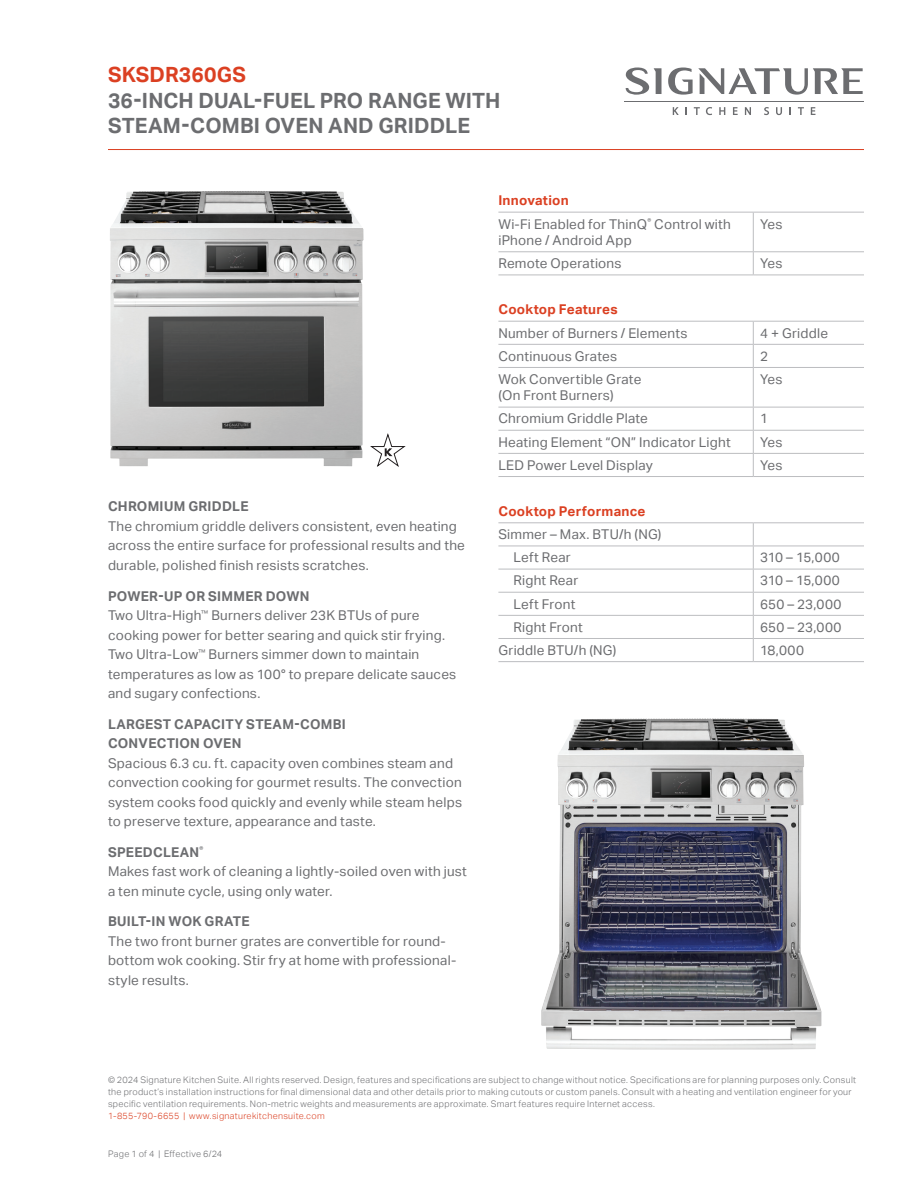
<style>
.page{position:relative;width:918px;height:1188px;background:#fff}
.page>*{position:absolute;margin:0;border:0;box-sizing:border-box;transform-origin:0 0}
._2017_Title_Description{font:700 21px/25.5px "Aktiv Grotesk";letter-spacing:.01em;color:#6c6d70}
._2017_Title_Model_Number{font:700 21px "Aktiv Grotesk";letter-spacing:.01em;color:#db4022}
._2017_Feature_Text{font:13.5px/19.5px "Aktiv Grotesk";letter-spacing:.015em;color:#6c6d70}
._2017_Spec_Chart_Text{font:13.5px/16.5px "Aktiv Grotesk";letter-spacing:.015em;color:#6c6d70}
._2017_Feature_Header{font:700 13.5px/19.5px "Aktiv Grotesk";letter-spacing:.02em;color:#6c6d70}
._2017_Spec_Chart_Header{font:700 13.5px "Aktiv Grotesk";letter-spacing:.015em;color:#db4022}
._2017_Legal_Text___Footnote{font:300 9px/12px "Aktiv Grotesk";letter-spacing:.035em;color:#6c6d70}
._2017_Legal_Text___Footnote-2{font:300 9px "Aktiv Grotesk";letter-spacing:.03em;color:#db4022}
._2017_Page_____Effective_Date{font:300 9px "Aktiv Grotesk";letter-spacing:.03em;color:#6c6d70}
</style>
<div class="page">
<img style="left:541px;top:719px;width:280px;height:330px">
<svg style="left:694px;top:107px;width:6px;height:8px"></svg>
<svg style="left:798px;top:107px;width:6px;height:8px"></svg>
<svg style="left:706px;top:107px;width:6px;height:8px"></svg>
<svg style="left:719px;top:107px;width:6px;height:8px"></svg>
<svg style="left:733px;top:107px;width:5px;height:8px"></svg>
<svg style="left:745px;top:107px;width:6px;height:8px"></svg>
<svg style="left:764px;top:107px;width:5px;height:8px"></svg>
<svg style="left:776px;top:107px;width:6px;height:8px"></svg>
<svg style="left:811px;top:107px;width:4px;height:8px"></svg>
<svg style="left:673px;top:107px;width:6px;height:8px"></svg>
<hr style="left:624px;top:101px;width:240px;height:1px;background:#6c6d70">
<svg style="left:626px;top:68px;width:36px;height:27px"></svg>
<svg style="left:668px;top:68px;width:195px;height:27px"></svg>
<hr style="left:498px;top:344px;width:255px;height:1px;background:#bcbdc0">
<hr style="left:753px;top:344px;width:111px;height:1px;background:#bcbdc0">
<hr style="left:498px;top:367px;width:255px;height:1px;background:#bcbdc0">
<hr style="left:753px;top:367px;width:111px;height:1px;background:#bcbdc0">
<hr style="left:498px;top:661px;width:255px;height:1px;background:#bcbdc0">
<hr style="left:753px;top:661px;width:111px;height:1px;background:#bcbdc0">
<hr style="left:753px;top:407px;width:111px;height:1px;background:#bcbdc0">
<hr style="left:498px;top:430px;width:255px;height:1px;background:#bcbdc0">
<hr style="left:753px;top:430px;width:111px;height:1px;background:#bcbdc0">
<hr style="left:753px;top:546px;width:111px;height:1px;background:#bcbdc0">
<hr style="left:498px;top:569px;width:255px;height:1px;background:#bcbdc0">
<hr style="left:753px;top:569px;width:111px;height:1px;background:#bcbdc0">
<hr style="left:498px;top:592px;width:255px;height:1px;background:#bcbdc0">
<hr style="left:753px;top:592px;width:111px;height:1px;background:#bcbdc0">
<hr style="left:498px;top:615px;width:255px;height:1px;background:#bcbdc0">
<hr style="left:753px;top:615px;width:111px;height:1px;background:#bcbdc0">
<hr style="left:753px;top:638px;width:111px;height:1px;background:#bcbdc0">
<hr style="left:498px;top:407px;width:255px;height:1px;background:#bcbdc0">
<hr style="left:498px;top:212px;width:255px;height:1px;background:#bcbdc0">
<hr style="left:498px;top:251px;width:255px;height:1px;background:#bcbdc0">
<hr style="left:498px;top:275px;width:255px;height:1px;background:#bcbdc0">
<hr style="left:753px;top:212px;width:111px;height:1px;background:#bcbdc0">
<hr style="left:753px;top:213px;width:1px;height:38px;background:#bcbdc0">
<hr style="left:753px;top:251px;width:111px;height:1px;background:#bcbdc0">
<svg style="left:753px;top:252px;width:1px;height:23px"></svg>
<hr style="left:753px;top:275px;width:111px;height:1px;background:#bcbdc0">
<hr style="left:498px;top:321px;width:255px;height:1px;background:#bcbdc0">
<hr style="left:753px;top:321px;width:111px;height:1px;background:#bcbdc0">
<svg style="left:753px;top:322px;width:1px;height:45px"></svg>
<hr style="left:753px;top:368px;width:1px;height:39px;background:#bcbdc0">
<hr style="left:498px;top:522px;width:255px;height:1px;background:#bcbdc0">
<hr style="left:498px;top:546px;width:255px;height:1px;background:#bcbdc0">
<hr style="left:498px;top:638px;width:255px;height:1px;background:#bcbdc0">
<hr style="left:498px;top:453px;width:255px;height:1px;background:#bcbdc0">
<hr style="left:498px;top:476px;width:255px;height:1px;background:#bcbdc0">
<hr style="left:753px;top:453px;width:111px;height:1px;background:#bcbdc0">
<svg style="left:753px;top:407px;width:1px;height:69px"></svg>
<hr style="left:753px;top:476px;width:111px;height:1px;background:#bcbdc0">
<hr style="left:753px;top:522px;width:111px;height:1px;background:#bcbdc0">
<svg style="left:753px;top:523px;width:1px;height:138px"></svg>
<img style="left:110px;top:191px;width:253px;height:275px">
<hr style="left:108px;top:149px;width:756px;height:1px;background:#db4022">
<svg style="left:370px;top:433px;width:36px;height:34px"></svg>
<p class="_2017_Title_Model_Number" style="left:108px;top:63px;width:140px">SKSDR360GS</p>
<p class="_2017_Title_Description" style="left:108px;top:88px;width:394px">36-INCH DUAL-FUEL PRO RANGE WITH<br>STEAM-COMBI OVEN AND GRIDDLE</p>
<p class="_2017_Feature_Header" style="left:108px;top:497px;width:142px">CHROMIUM GRIDDLE</p>
<p class="_2017_Feature_Text" style="left:108px;top:516px;width:359px">The chromium griddle delivers consistent, even heating across the entire surface for professional results and the durable, polished finish resists scratches.</p>
<p class="_2017_Feature_Header" style="left:108px;top:586px;width:203px">POWER-UP OR SIMMER DOWN</p>
<p class="_2017_Feature_Text" style="left:108px;top:606px;width:350px">Two Ultra-High<sup>™</sup> Burners deliver 23K BTUs of pure cooking power for better searing and quick stir frying.<br>Two Ultra-Low<sup>™</sup> Burners simmer down to maintain temperatures as low as 100° to prepare delicate sauces and sugary confections.</p>
<p class="_2017_Feature_Header" style="left:108px;top:714px;width:239px">LARGEST CAPACITY STEAM-COMBI<br>CONVECTION OVEN</p>
<p class="_2017_Feature_Text" style="left:108px;top:753px;width:356px">Spacious 6.3 cu. ft. capacity oven combines steam and convection cooking for gourmet results. The convection system cooks food quickly and evenly while steam helps to preserve texture, appearance and taste.</p>
<p class="_2017_Feature_Header" style="left:108px;top:842px;width:97px">SPEEDCLEAN<sup>®</sup></p>
<p class="_2017_Feature_Text" style="left:108px;top:862px;width:360px">Makes fast work of cleaning a lightly-soiled oven with just a ten minute cycle, using only water.</p>
<p class="_2017_Feature_Header" style="left:108px;top:912px;width:143px">BUILT-IN WOK GRATE</p>
<p class="_2017_Feature_Text" style="left:108px;top:932px;width:350px">The two front burner grates are convertible for round&shy;bottom wok cooking. Stir fry at home with professional&shy;style results.</p>
<p class="_2017_Spec_Chart_Header" style="left:498px;top:193px;width:72px">Innovation</p>
<p class="_2017_Spec_Chart_Text" style="left:498px;top:216px;width:234px">Wi-Fi Enabled for ThinQ<sup>®</sup> Control with iPhone / Android App</p>
<p class="_2017_Spec_Chart_Text" style="left:760px;top:216px;width:24px">Yes</p>
<p class="_2017_Spec_Chart_Text" style="left:498px;top:255px;width:125px">Remote Operations</p>
<p class="_2017_Spec_Chart_Text" style="left:760px;top:255px;width:24px">Yes</p>
<p class="_2017_Spec_Chart_Header" style="left:498px;top:302px;width:121px">Cooktop Features</p>
<p class="_2017_Spec_Chart_Text" style="left:498px;top:325px;width:191px">Number of Burners / Elements</p>
<p class="_2017_Spec_Chart_Text" style="left:760px;top:325px;width:70px">4 + Griddle</p>
<p class="_2017_Spec_Chart_Text" style="left:498px;top:348px;width:120px">Continuous Grates</p>
<p class="_2017_Spec_Chart_Text" style="left:760px;top:348px;width:9px">2</p>
<p class="_2017_Spec_Chart_Text" style="left:498px;top:371px;width:145px">Wok Convertible Grate (On Front Burners)</p>
<p class="_2017_Spec_Chart_Text" style="left:760px;top:371px;width:24px">Yes</p>
<p class="_2017_Spec_Chart_Text" style="left:498px;top:411px;width:151px">Chromium Griddle Plate</p>
<p class="_2017_Spec_Chart_Text" style="left:760px;top:411px;width:9px">1</p>
<p class="_2017_Spec_Chart_Text" style="left:498px;top:434px;width:234px">Heating Element “ON” Indicator Light</p>
<p class="_2017_Spec_Chart_Text" style="left:760px;top:434px;width:24px">Yes</p>
<p class="_2017_Spec_Chart_Text" style="left:498px;top:457px;width:156px">LED Power Level Display</p>
<p class="_2017_Spec_Chart_Text" style="left:760px;top:457px;width:24px">Yes</p>
<p class="_2017_Spec_Chart_Header" style="left:498px;top:504px;width:149px">Cooktop Performance</p>
<p class="_2017_Spec_Chart_Text" style="left:498px;top:526px;width:165px">Simmer – Max. BTU/h (NG)</p>
<p class="_2017_Spec_Chart_Text" style="left:513px;top:549px;width:59px">Left Rear</p>
<p class="_2017_Spec_Chart_Text" style="left:760px;top:549px;width:81px">310 – 15,000</p>
<p class="_2017_Spec_Chart_Text" style="left:513px;top:573px;width:66px">Right Rear</p>
<p class="_2017_Spec_Chart_Text" style="left:760px;top:573px;width:81px">310 – 15,000</p>
<p class="_2017_Spec_Chart_Text" style="left:513px;top:596px;width:64px">Left Front</p>
<p class="_2017_Spec_Chart_Text" style="left:760px;top:596px;width:83px">650 – 23,000</p>
<p class="_2017_Spec_Chart_Text" style="left:513px;top:619px;width:71px">Right Front</p>
<p class="_2017_Spec_Chart_Text" style="left:760px;top:619px;width:83px">650 – 23,000</p>
<p class="_2017_Spec_Chart_Text" style="left:498px;top:642px;width:119px">Griddle BTU/h (NG)</p>
<p class="_2017_Spec_Chart_Text" style="left:760px;top:642px;width:46px">18,000</p>
<p class="_2017_Legal_Text___Footnote" style="left:108px;top:1074px;width:750px">© 2024 Signature Kitchen Suite. All rights reserved. Design, features and specifications are subject to change without notice. Specifications are for planning purposes only. Consult the product’s installation instructions for final dimensional data and other details prior to making cutouts or custom panels. Consult with a heating and ventilation engineer for your specific ventilation requirements. Non-metric weights and measurements are approximate. Smart features require Internet access.</p>
<p class="_2017_Legal_Text___Footnote-2" style="left:108px;top:1111px;width:218px">1-855-790-6655 | www.signaturekitchensuite.com</p>
<p class="_2017_Page_____Effective_Date" style="left:108px;top:1149px;width:116px">Page 1 of 4 | Effective 6/24</p>
</div>
